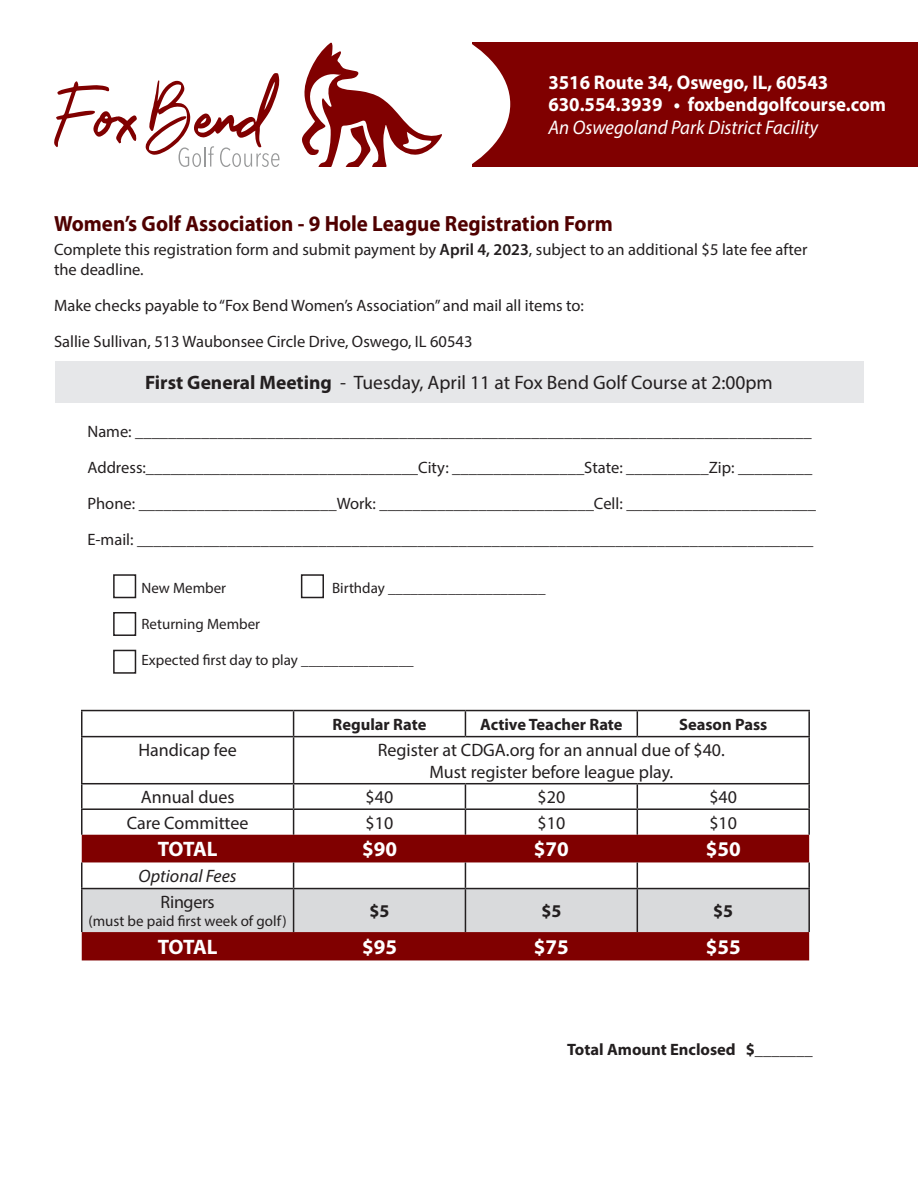
<style>
.page{position:relative;width:918px;height:1188px;background:#fff}
.page>*{position:absolute;margin:0;border:0;box-sizing:border-box;transform-origin:0 0}
.t1{font:700 22.05px "Myriad Pro";color:#4f0000;scale:.95 1}
.t2{font:700 21px "Myriad Pro";color:#fff}
.t3{font:700 19.8px "Myriad Pro";color:#fff;scale:.95 1}
.t4{font:italic 19.8px "Myriad Pro";color:#fff;scale:.95 1}
.t5{font:19.5px "Myriad Pro";color:#231f20}
.t6{font:18px/21.6px "Myriad Pro";color:#231f20;text-align:center}
.t7{font:italic 18px "Myriad Pro";color:#231f20}
.t8{font:18px "Myriad Pro";letter-spacing:-.02em;color:#231f20}
.t9{font:700 18px "Myriad Pro";color:#231f20}
.t10{font:16.5px/19.8px "Myriad Pro";color:#231f20}
.t11{font:700 16.5px "Myriad Pro";color:#231f20}
.t12{font:15px "Myriad Pro";color:#231f20}
.s1{font-weight:600}
.s2{font-weight:700}
</style>
<div class="page">
<div style="left:472px;top:42px;width:446px;height:124px;background:#800000"></div>
<div style="left:106px;top:1px;width:404px;height:206px;background:#fff;border-radius:50%"></div>
<svg style="left:302px;top:42px;width:140px;height:125px"></svg>
<svg style="left:54px;top:81px;width:83px;height:66px"></svg>
<svg style="left:145px;top:73px;width:135px;height:94px"></svg>
<svg style="left:82px;top:737px;width:726px;height:98px"></svg>
<div style="left:82px;top:835px;width:727px;height:125px;background:#800000"></div>
<hr style="left:81px;top:710px;width:213px;height:1px;background:#231f20">
<svg style="left:81px;top:711px;width:1px;height:25px"></svg>
<hr style="left:294px;top:710px;width:171px;height:1px;background:#231f20">
<svg style="left:293px;top:711px;width:1px;height:25px"></svg>
<hr style="left:465px;top:710px;width:172px;height:1px;background:#231f20">
<hr style="left:637px;top:710px;width:173px;height:1px;background:#231f20">
<svg style="left:465px;top:711px;width:1px;height:25px"></svg>
<svg style="left:637px;top:711px;width:1px;height:25px"></svg>
<hr style="left:808px;top:711px;width:2px;height:25px;background:#231f20">
<svg style="left:81px;top:862px;width:727px;height:70px"></svg>
<hr style="left:808px;top:862px;width:2px;height:26px;background:#231f20">
<hr style="left:81px;top:888px;width:213px;height:1px;background:#231f20">
<hr style="left:81px;top:889px;width:1px;height:43px;background:#231f20">
<hr style="left:294px;top:888px;width:171px;height:1px;background:#231f20">
<hr style="left:293px;top:889px;width:1px;height:43px;background:#231f20">
<hr style="left:81px;top:736px;width:213px;height:1px;background:#231f20">
<hr style="left:81px;top:737px;width:1px;height:46px;background:#231f20">
<hr style="left:294px;top:736px;width:171px;height:1px;background:#231f20">
<hr style="left:293px;top:737px;width:1px;height:46px;background:#231f20">
<hr style="left:465px;top:736px;width:172px;height:1px;background:#231f20">
<hr style="left:637px;top:736px;width:173px;height:1px;background:#231f20">
<hr style="left:808px;top:737px;width:2px;height:46px;background:#231f20">
<hr style="left:81px;top:783px;width:213px;height:1px;background:#231f20">
<hr style="left:294px;top:783px;width:171px;height:1px;background:#231f20">
<hr style="left:465px;top:783px;width:172px;height:1px;background:#231f20">
<hr style="left:637px;top:783px;width:173px;height:1px;background:#231f20">
<hr style="left:808px;top:784px;width:2px;height:24px;background:#231f20">
<hr style="left:81px;top:808px;width:213px;height:2px;background:#231f20">
<svg style="left:81px;top:784px;width:1px;height:51px"></svg>
<hr style="left:294px;top:808px;width:171px;height:2px;background:#231f20">
<svg style="left:293px;top:784px;width:1px;height:51px"></svg>
<hr style="left:465px;top:808px;width:172px;height:2px;background:#231f20">
<svg style="left:465px;top:784px;width:1px;height:51px"></svg>
<hr style="left:637px;top:808px;width:173px;height:2px;background:#231f20">
<svg style="left:637px;top:784px;width:1px;height:51px"></svg>
<hr style="left:808px;top:810px;width:2px;height:25px;background:#231f20">
<hr style="left:465px;top:888px;width:172px;height:1px;background:#231f20">
<hr style="left:465px;top:889px;width:1px;height:43px;background:#231f20">
<hr style="left:637px;top:888px;width:173px;height:1px;background:#231f20">
<hr style="left:637px;top:889px;width:1px;height:43px;background:#231f20">
<hr style="left:808px;top:889px;width:2px;height:43px;background:#231f20">
<div style="left:55px;top:361px;width:808px;height:41px;background:#e6e7e9"></div>
<div style="left:113px;top:574px;width:23px;height:24px;border:2px solid #231f20"></div>
<div style="left:301px;top:574px;width:23px;height:24px;border:2px solid #231f20"></div>
<div style="left:113px;top:612px;width:23px;height:24px;border:2px solid #231f20"></div>
<div style="left:113px;top:650px;width:23px;height:24px;border:2px solid #231f20"></div>
<p class="t3" style="left:548px;top:69px;width:296px">3516 Route 34, Oswego, IL, 60543</p>
<p class="t3" style="left:548px;top:92px;width:357px">630.554.3939 • foxbendgolfcourse.com</p>
<p class="t4" style="left:548px;top:115px;width:285px">An Oswegoland Park District Facility</p>
<p class="t1" style="left:54px;top:209px;width:590px">Women’s Golf Association - 9 Hole League Registration Form</p>
<p class="t10" style="left:54px;top:239px;width:755px">Complete this registration form and submit payment by <span class="s1">April 4, 2023</span>, subject to an additional $5 late fee after the deadline.</p>
<p class="t10" style="left:54px;top:295px;width:532px">Make checks payable to “Fox Bend Women’s Association” and mail all items to:</p>
<p class="t10" style="left:54px;top:332px;width:420px">Sallie Sullivan, 513 Waubonsee Circle Drive, Oswego, IL 60543</p>
<p class="t5" style="left:145px;top:370px;width:629px"><span class="s2">First General Meeting</span> - Tuesday, April 11 at Fox Bend Golf Course at 2:00pm</p>
<p class="t10" style="left:87px;top:421px;width:726px">Name: __________________________________________________________________________________</p>
<p class="t10" style="left:87px;top:457px;width:726px">Address:_________________________________City: ________________State: __________Zip: _________</p>
<p class="t10" style="left:87px;top:493px;width:730px">Phone: ________________________Work: __________________________Cell: _______________________</p>
<p class="t10" style="left:87px;top:529px;width:728px">E-mail: __________________________________________________________________________________</p>
<p class="t12" style="left:141px;top:578px;width:86px">New Member</p>
<p class="t12" style="left:332px;top:578px;width:215px">Birthday _____________________</p>
<p class="t12" style="left:141px;top:614px;width:120px">Returning Member</p>
<p class="t12" style="left:141px;top:650px;width:274px">Expected first day to play _______________</p>
<p class="t11" style="left:333px;top:713px;width:95px">Regular Rate</p>
<p class="t11" style="left:480px;top:713px;width:144px">Active Teacher Rate</p>
<p class="t11" style="left:679px;top:713px;width:90px">Season Pass</p>
<p class="t6" style="left:138px;top:739px;width:100px">Handicap fee</p>
<p class="t6" style="left:378px;top:739px;width:349px">Register at CDGA.org for an annual due of $40.<br>Must register before league play.</p>
<p class="t6" style="left:141px;top:786px;width:95px">Annual dues</p>
<p class="t6" style="left:366px;top:786px;width:29px">$40</p>
<p class="t6" style="left:538px;top:786px;width:29px">$20</p>
<p class="t6" style="left:709px;top:786px;width:29px">$40</p>
<p class="t6" style="left:127px;top:812px;width:123px">Care Committee</p>
<p class="t6" style="left:366px;top:812px;width:29px">$10</p>
<p class="t6" style="left:538px;top:812px;width:29px">$10</p>
<p class="t6" style="left:709px;top:812px;width:29px">$10</p>
<p class="t2" style="left:158px;top:836px;width:61px">TOTAL</p>
<p class="t2" style="left:362px;top:836px;width:36px">$90</p>
<p class="t2" style="left:534px;top:836px;width:36px">$70</p>
<p class="t2" style="left:706px;top:836px;width:36px">$50</p>
<p class="t7" style="left:139px;top:865px;width:100px">Optional Fees</p>
<p class="t8" style="left:161px;top:891px;width:55px">Ringers</p>
<p class="t12" style="left:88px;top:912px;width:200px">(must be paid first week of golf)</p>
<p class="t9" style="left:370px;top:899px;width:21px">$5</p>
<p class="t9" style="left:541px;top:899px;width:21px">$5</p>
<p class="t9" style="left:713px;top:899px;width:21px">$5</p>
<p class="t2" style="left:158px;top:933px;width:61px">TOTAL</p>
<p class="t2" style="left:362px;top:933px;width:36px">$95</p>
<p class="t2" style="left:534px;top:933px;width:36px">$75</p>
<p class="t2" style="left:706px;top:933px;width:36px">$55</p>
<p class="t11" style="left:567px;top:1039px;width:247px">Total Amount Enclosed $_______</p>
</div>
